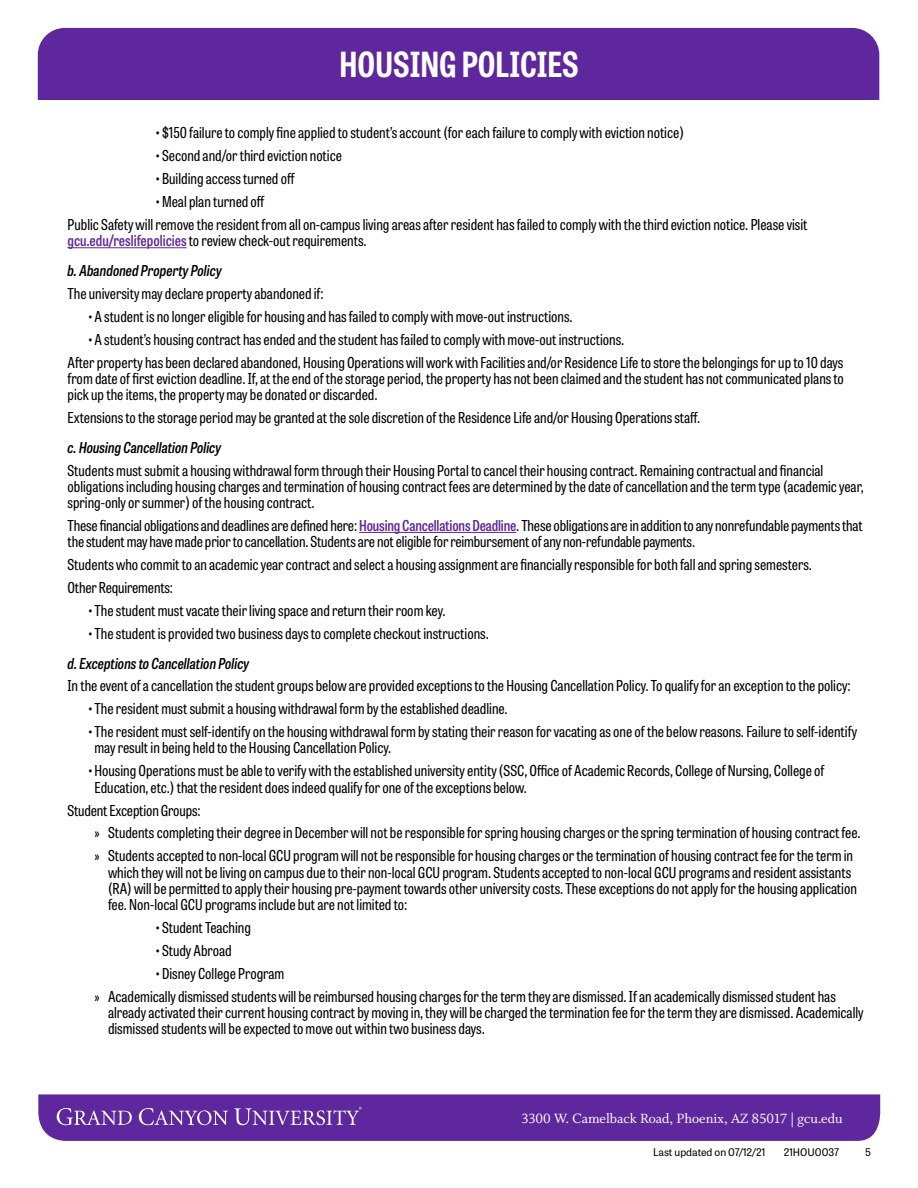
<style>
.page{position:relative;width:918px;height:1188px;background:#fff}
.page>*{position:absolute;margin:0;border:0;box-sizing:border-box;transform-origin:0 0}
.t1{font:700 34.5px "Tablet Gothic Condensed";color:#fff}
.t2{font:15px/16.2px "Tablet Gothic Condensed";color:#000}
.t3{font:italic 600 15px "Tablet Gothic Condensed";color:#000}
.t4{font:15px "Whitman Roman LF";color:#fff}
.t5{font:10.5px "Tablet Gothic";color:#000}
.s1{font-weight:600;color:#5f279e}
.s2{font-weight:600;font-style:italic}
</style>
<div class="page">
<div style="left:38px;top:28px;width:841px;height:72px;background:#5f279e"></div>
<svg style="left:38px;top:1094px;width:842px;height:47px;background:#6630a2"></svg>
<hr style="left:68px;top:247px;width:119px;height:1px;background:#5f279e">
<hr style="left:359px;top:532px;width:157px;height:1px;background:#5f279e">
<h1 class="t1" style="left:340px;top:41px;width:241px">HOUSING POLICIES</h1>
<p class="t2" style="left:155px;top:124px;width:530px">•$150 failure to comply fine applied to student’s account (for each failure to comply with eviction notice)</p>
<p class="t2" style="left:155px;top:147px;width:188px">•Second and/or third eviction notice</p>
<p class="t2" style="left:155px;top:170px;width:141px">•Building access turned off</p>
<p class="t2" style="left:67px;top:190px;width:741px;line-height:23px;text-indent:88px">•Meal plan turned off<br>Public Safety will remove the resident from all on-campus living areas after resident has failed to comply with the third eviction notice. Please visit</p>
<p class="t2" style="left:67px;top:225px;width:301px;line-height:29.7px"><span class="s1">gcu.edu/reslifepolicies</span> to review check-out requirements. <span class="s2">b. Abandoned Property Policy</span></p>
<p class="t2" style="left:67px;top:285px;width:258px">The university may declare property abandoned if:</p>
<p class="t2" style="left:88px;top:308px;width:486px">•A student is no longer eligible for housing and has failed to comply with move-out instructions.</p>
<p class="t2" style="left:67px;top:327px;width:777px;line-height:23px;text-indent:20px">•A student’s housing contract has ended and the student has failed to comply with move-out instructions.<br>After property has been declared abandoned, Housing Operations will work with Facilities and/or Residence Life to store the belongings for up to 10 days</p>
<p class="t2" style="left:67px;top:370px;width:778px">from date of first eviction deadline. If, at the end of the storage period, the property has not been claimed and the student has not communicated plans to pick up the items, the property may be donated or discarded.</p>
<p class="t2" style="left:67px;top:409px;width:634px">Extensions to the storage period may be granted at the sole discretion of the Residence Life and/or Housing Operations staff.</p>
<p class="t3" style="left:67px;top:436px;width:155px">c. Housing Cancellation Policy</p>
<p class="t2" style="left:67px;top:461px;width:798px">Students must submit a housing withdrawal form through their Housing Portal to cancel their housing contract. Remaining contractual and financial obligations including housing charges and termination of housing contract fees are determined by the date of cancellation and the term type (academic year, spring-only or summer) of the housing contract.</p>
<p class="t2" style="left:67px;top:517px;width:797px">These financial obligations and deadlines are defined here: <span class="s1">Housing Cancellations Deadline</span>. These obligations are in addition to any nonrefundable payments that the student may have made prior to cancellation. Students are not eligible for reimbursement of any non-refundable payments.</p>
<p class="t2" style="left:67px;top:553px;width:746px;line-height:23px">Students who commit to an academic year contract and select a housing assignment are financially responsible for both fall and spring semesters.<br>Other Requirements:</p>
<p class="t2" style="left:88px;top:602px;width:359px">•The student must vacate their living space and return their room key.</p>
<p class="t2" style="left:88px;top:625px;width:403px">•The student is provided two business days to complete checkout instructions.</p>
<p class="t3" style="left:67px;top:652px;width:183px">d. Exceptions to Cancellation Policy</p>
<p class="t2" style="left:67px;top:677px;width:785px">In the event of a cancellation the student groups below are provided exceptions to the Housing Cancellation Policy. To qualify for an exception to the policy:</p>
<p class="t2" style="left:88px;top:700px;width:422px">•The resident must submit a housing withdrawal form by the established deadline.</p>
<p class="t2" style="left:94px;top:723px;width:764px;text-indent:-7px">•The resident must self-identify on the housing withdrawal form by stating their reason for vacating as one of the below reasons. Failure to self-identify may result in being held to the Housing Cancellation Policy.</p>
<p class="t2" style="left:94px;top:762px;width:731px;text-indent:-7px">•Housing Operations must be able to verify with the established university entity (SSC, Office of Academic Records, College of Nursing, College of<br>Education, etc.) that the resident does indeed qualify for one of the exceptions below.</p>
<p class="t2" style="left:94px;top:798px;width:768px;line-height:23px;text-indent:-27px">Student Exception Groups:<br>» Students completing their degree in December will not be responsible for spring housing charges or the spring termination of housing contract fee. » Students accepted to non-local GCU program will not be responsible for housing charges or the termination of housing contract fee for the term in</p>
<p class="t2" style="left:108px;top:864px;width:751px">which they will not be living on campus due to their non-local GCU program. Students accepted to non-local GCU programs and resident assistants (RA) will be permitted to apply their housing pre-payment towards other university costs. These exceptions do not apply for the housing application fee. Non-local GCU programs include but are not limited to:</p>
<p class="t2" style="left:155px;top:919px;width:97px">•Student Teaching</p>
<p class="t2" style="left:155px;top:942px;width:78px">•Study Abroad</p>
<p class="t2" style="left:94px;top:961px;width:743px;line-height:23px;text-indent:61px">•Disney College Program<br>» Academically dismissed students will be reimbursed housing charges for the term they are dismissed. If an academically dismissed student has</p>
<p class="t2" style="left:108px;top:1004px;width:757px">already activated their current housing contract by moving in, they will be charged the termination fee for the term they are dismissed. Academically dismissed students will be expected to move out within two business days.</p>
<p class="t4" style="left:521px;top:1110px;width:323px">3300 W. Camelback Road, Phoenix, AZ 85017 | gcu.edu</p>
<p class="t5" style="left:653px;top:1145px;width:114px">Last updated on 07/12/21</p>
<p class="t5" style="left:784px;top:1145px;width:57px">21HOU0037</p>
<p class="t5" style="left:865px;top:1145px;width:7px">5</p>
</div>
